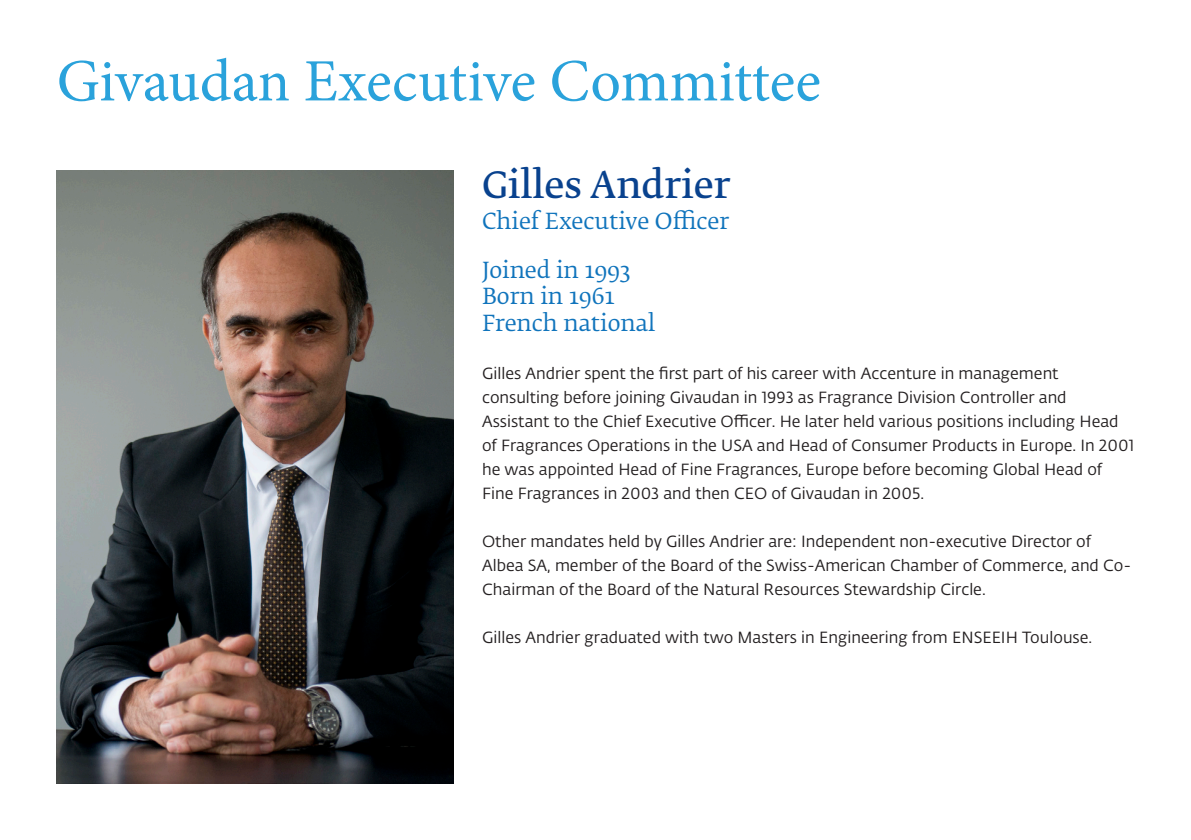
<style>
.page{position:relative;width:1191px;height:840px;background:#fff}
.page>*{position:absolute;margin:0;border:0;box-sizing:border-box;transform-origin:0 0}
.t1{font:60px "Minion Pro";letter-spacing:-.005em;color:#2aa2db}
.t2{font:36px "Fedra Serif B Pro Demi";color:#09428e}
.t3{font:22px "Fedra Serif B Pro";color:#1074bc}
.t4{font:16px/24px "Fedra Sans Alt Pro Book LF";color:#231f20}
</style>
<div class="page">
<img style="left:57px;top:170px;width:397px;height:612px">
<p class="t1" style="left:57px;top:41px;width:765px">Givaudan Executive Committee</p>
<p class="t2" style="left:482px;top:165px;width:250px">Gilles Andrier</p>
<p class="t3" style="left:482px;top:208px;width:248px">Chief Executive Officer</p>
<p class="t3" style="left:482px;top:257px;width:150px">Joined in 1993</p>
<p class="t3" style="left:482px;top:283px;width:134px">Born in 1961</p>
<p class="t3" style="left:482px;top:310px;width:175px">French national</p>
<p class="t4" style="left:482px;top:360px;width:653px">Gilles Andrier spent the first part of his career with Accenture in management consulting before joining Givaudan in 1993 as Fragrance Division Controller and Assistant to the Chief Executive Officer. He later held various positions including Head of Fragrances Operations in the USA and Head of Consumer Products in Europe. In 2001 he was appointed Head of Fine Fragrances, Europe before becoming Global Head of Fine Fragrances in 2003 and then CEO of Givaudan in 2005.</p>
<p class="t4" style="left:482px;top:528px;width:650px">Other mandates held by Gilles Andrier are: Independent non-executive Director of<br>Albea SA, member of the Board of the Swiss-American Chamber of Commerce, and Co-<br>Chairman of the Board of the Natural Resources Stewardship Circle.</p>
<p class="t4" style="left:482px;top:624px;width:611px">Gilles Andrier graduated with two Masters in Engineering from ENSEEIH Toulouse.</p>
</div>
